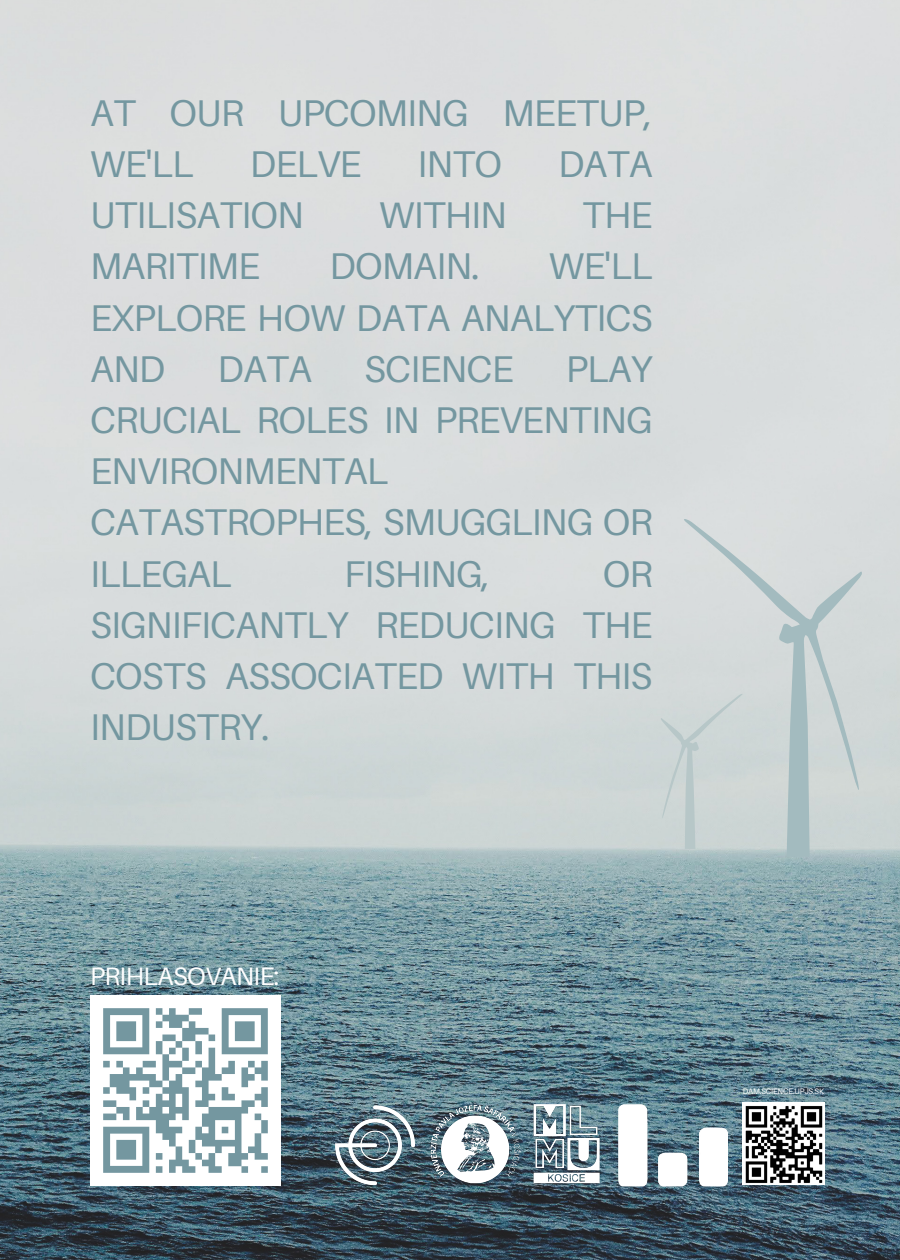
<style>
.page{position:relative;width:900px;height:1260px;background:#fff}
.page>*{position:absolute;margin:0;border:0;box-sizing:border-box;transform-origin:0 0}
.t1{font:37.25px/51.2px "Aileron";letter-spacing:-.02em;color:#7497a0}
.t2{font:25.19px "Aileron";letter-spacing:-.02em;color:#fff}
.t3{font:7.94px "Aileron";letter-spacing:-.02em;color:#fff}
</style>
<div class="page">
<img style="left:0;top:0;width:900px;height:1260px">
<svg style="left:684px;top:518px;width:178px;height:339px;background:#ccd4d5"></svg>
<svg style="left:661px;top:694px;width:82px;height:155px;background:#cbd4d4"></svg>
<img style="left:525px;top:1103px;width:82px;height:82px">
<img style="left:618px;top:1103px;width:109px;height:84px">
<img style="left:421px;top:1104px;width:120px;height:81px">
<img style="left:743px;top:1103px;width:82px;height:82px">
<img style="left:330px;top:1104px;width:91px;height:83px">
<img style="left:90px;top:995px;width:190px;height:190px">
<p class="t1" style="left:90px;top:86px;width:564px">AT OUR UPCOMING MEETUP,<br>WE'LL</p>
<p class="t1" style="left:250px;top:138px;width:113px">DELVE</p>
<p class="t1" style="left:417px;top:138px;width:86px">INTO</p>
<p class="t1" style="left:558px;top:138px;width:96px">DATA</p>
<p class="t1" style="left:90px;top:189px;width:215px">UTILISATION</p>
<p class="t1" style="left:379px;top:189px;width:129px">WITHIN</p>
<p class="t1" style="left:582px;top:189px;width:72px">THE</p>
<p class="t1" style="left:90px;top:240px;width:172px">MARITIME</p>
<p class="t1" style="left:330px;top:240px;width:151px">DOMAIN.</p>
<p class="t1" style="left:90px;top:240px;width:564px;text-align:justify;text-indent:459px">WE'LL EXPLORE HOW DATA ANALYTICS AND</p>
<p class="t1" style="left:218px;top:342px;width:96px">DATA</p>
<p class="t1" style="left:364px;top:342px;width:151px">SCIENCE</p>
<p class="t1" style="left:90px;top:342px;width:564px;text-indent:476px">PLAY<br>CRUCIAL ROLES IN PREVENTING<br>ENVIRONMENTAL<br>CATASTROPHES, SMUGGLING OR<br>ILLEGAL</p>
<p class="t1" style="left:90px;top:547px;width:564px;text-align:justify;text-indent:513px">OR SIGNIFICANTLY REDUCING THE COSTS ASSOCIATED WITH THIS INDUSTRY.</p>
<p class="t1" style="left:344px;top:547px;width:147px">FISHING,</p>
<p class="t2" style="left:90px;top:961px;width:191px">PRIHLASOVANIE:</p>
<p class="t3" style="left:743px;top:1087px;width:83px">DAM.SCIENCE.UPJS.SK</p>
</div>
